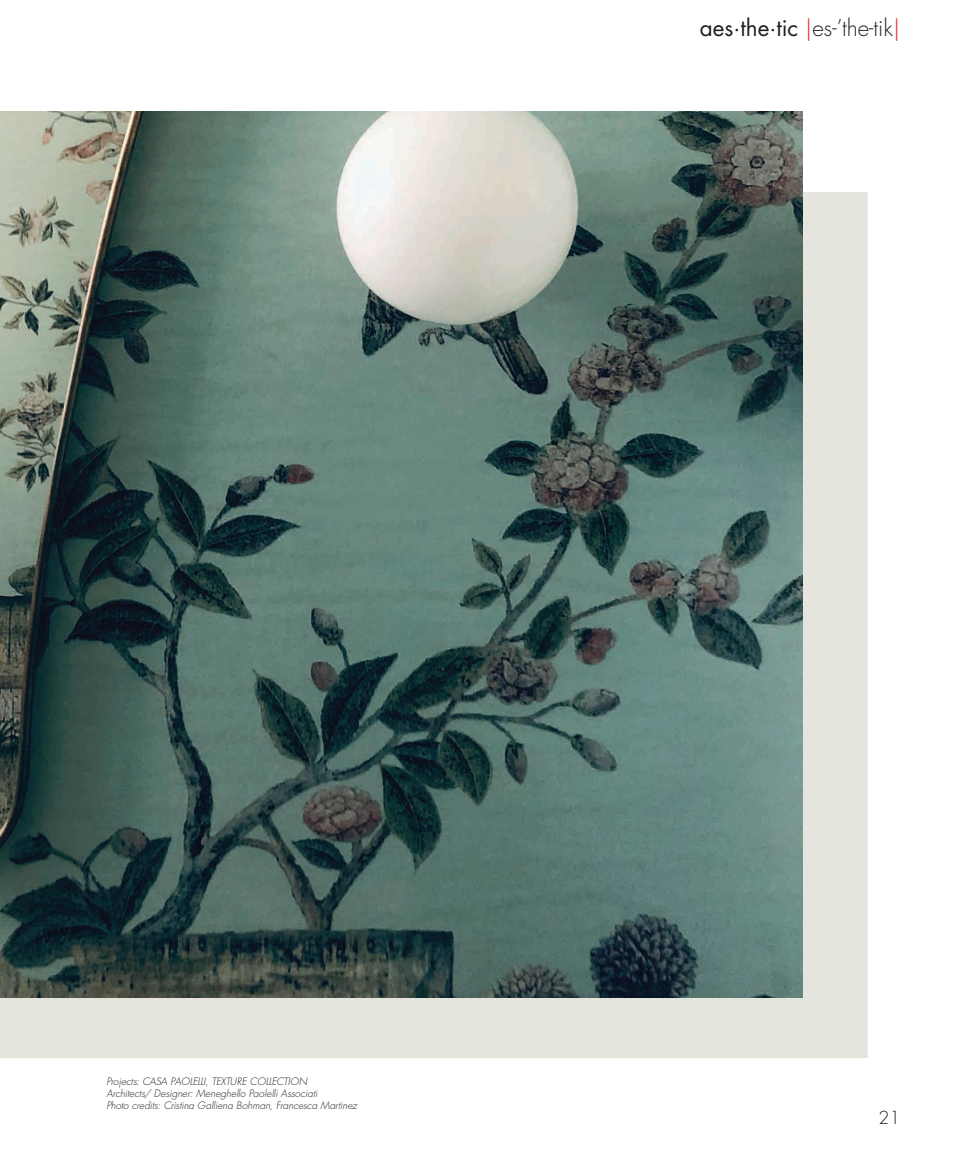
<style>
.page{position:relative;width:957px;height:1152px;background:#fff}
.page>*{position:absolute;margin:0;border:0;box-sizing:border-box;transform-origin:0 0}
.t1{font:22.5px "Futura Std";color:#231f20}
.t2{font:300 17.5px "Futura Std";color:#231f20}
.t3{font:italic 300 10px/12px "Futura Std";color:#231f20}
.s1{font-weight:300;color:#ee1d23}
.s2{font-weight:300}
</style>
<div class="page">
<div style="left:0;top:192px;width:867px;height:866px;background:#e5e4dd"></div>
<img style="left:0;top:112px;width:803px;height:885px">
<h1 class="t1" style="left:700px;top:14px;width:202px">aes.the.tic <span class="s1">|</span><span class="s2">es-’the-tik</span><span class="s1">|</span></h1>
<p class="t3" style="left:106px;top:1075px;width:252px">Projects: CASA PAOLELLI, TEXTURE COLLECTION<br>Architects/ Designer: Meneghello Paolelli Associati<br>Photo credits: Cristina Galliena Bohman, Francesca Martinez</p>
<h2 class="t2" style="left:878px;top:1106px;width:23px">21</h2>
</div>
